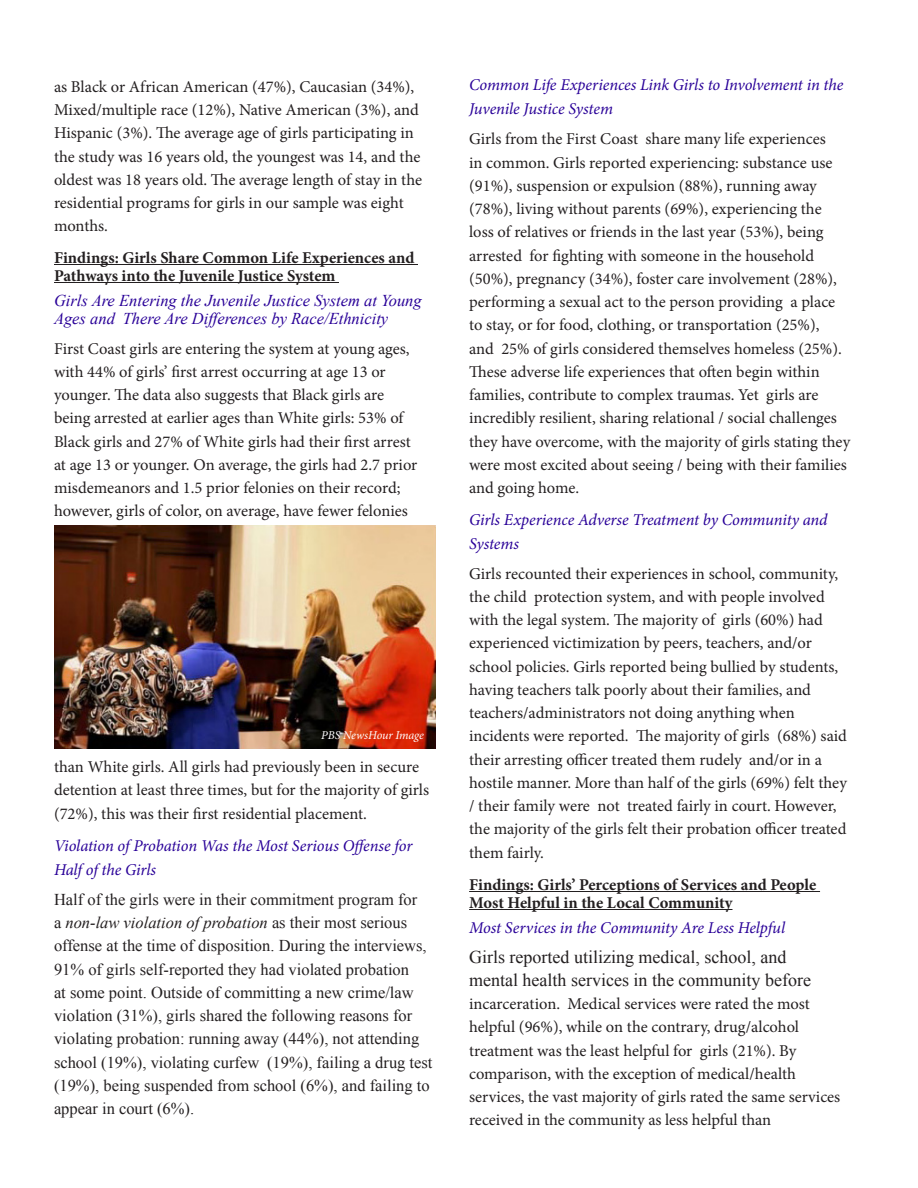
<style>
.page{position:relative;width:918px;height:1188px;background:#fff}
.page>*{position:absolute;margin:0;border:0;box-sizing:border-box;transform-origin:0 0}
.PathwayParagraphy{font:18px/23.2px "Times New Roman";color:#231f20}
.PathwayParagraphy-2{font:16.5px/23.2px "Minion Pro";color:#231f20}
.PathwayParagraphy-3{font:16.5px/23.2px "Times New Roman";color:#231f20}
.Secondary_Headline{font:16.5px/23.2px "Minion Pro";letter-spacing:-.005em;color:#231f20}
.PathwayParagraphy-4{font:italic 16.5px/24px "Minion Pro";letter-spacing:-.01em;color:#290098}
.PathwayParagraphy-5{font:700 16.5px/18px "Minion Pro";color:#231f20}
.PathwayParagraphy-6{font:italic 16.5px/18px "Times New Roman";color:#290098}
.PathwayParagraphy-7{font:italic 12px "Minion Pro";letter-spacing:-.01em;color:#fff}
.s1{font-style:italic}
</style>
<div class="page">
<hr style="left:54px;top:264px;width:364px;height:1px;background:#231f20">
<hr style="left:54px;top:282px;width:285px;height:1px;background:#231f20">
<hr style="left:469px;top:891px;width:351px;height:1px;background:#231f20">
<hr style="left:469px;top:909px;width:263px;height:1px;background:#231f20">
<img style="left:54px;top:526px;width:381px;height:222px">
<p class="Secondary_Headline" style="left:54px;top:75px;width:370px">as Black or African American (47%), Caucasian (34%), Mixed/multiple race (12%), Native American (3%), and Hispanic (3%). The average age of girls participating in the study was 16 years old, the youngest was 14, and the oldest was 18 years old. The average length of stay in the residential programs for girls in our sample was eight months.</p>
<p class="PathwayParagraphy-5" style="left:54px;top:248px;width:362px">Findings: Girls Share Common Life Experiences and<br>Pathways into the Juvenile Justice System</p>
<p class="PathwayParagraphy-6" style="left:54px;top:291px;width:369px">Girls Are Entering the Juvenile Justice System at Young<br>Ages and There Are Differences by Race/Ethnicity</p>
<p class="PathwayParagraphy-2" style="left:54px;top:337px;width:365px">First Coast girls are entering the system at young ages, with 44% of girls’ first arrest occurring at age 13 or younger. The data also suggests that Black girls are being arrested at earlier ages than White girls: 53% of Black girls and 27% of White girls had their first arrest at age 13 or younger. On average, the girls had 2.7 prior misdemeanors and 1.5 prior felonies on their record; however, girls of color, on average, have fewer felonies</p>
<p class="PathwayParagraphy-7" style="left:321px;top:727px;width:104px">PBS NewsHour Image</p>
<p class="PathwayParagraphy-2" style="left:54px;top:755px;width:377px">than White girls. All girls had previously been in secure detention at least three times, but for the majority of girls (72%), this was their first residential placement.</p>
<p class="PathwayParagraphy-4" style="left:54px;top:834px;width:360px">Violation of Probation Was the Most Serious Offense for<br>Half of the Girls</p>
<p class="PathwayParagraphy-3" style="left:54px;top:887px;width:380px">Half of the girls were in their commitment program for<br>a <span class="s1">non-law violation of probation</span> as their most serious offense at the time of disposition. During the interviews, 91% of girls self-reported they had violated probation<br>at some point. Outside of committing a new crime/law violation (31%), girls shared the following reasons for violating probation: running away (44%), not attending school (19%), violating curfew (19%), failing a drug test (19%), being suspended from school (6%), and failing to appear in court (6%).</p>
<p class="PathwayParagraphy-4" style="left:469px;top:73px;width:376px">Common Life Experiences Link Girls to Involvement in the<br>Juvenile Justice System</p>
<p class="PathwayParagraphy-2" style="left:469px;top:128px;width:383px">Girls from the First Coast share many life experiences<br>in common. Girls reported experiencing: substance use (91%), suspension or expulsion (88%), running away (78%), living without parents (69%), experiencing the loss of relatives or friends in the last year (53%), being arrested for fighting with someone in the household (50%), pregnancy (34%), foster care involvement (28%), performing a sexual act to the person providing a place to stay, or for food, clothing, or transportation (25%),<br>and 25% of girls considered themselves homeless (25%).<br>These adverse life experiences that often begin within families, contribute to complex traumas. Yet girls are incredibly resilient, sharing relational / social challenges they have overcome, with the majority of girls stating they were most excited about seeing / being with their families and going home.</p>
<p class="PathwayParagraphy-4" style="left:469px;top:507px;width:360px">Girls Experience Adverse Treatment by Community and<br>Systems</p>
<p class="PathwayParagraphy-2" style="left:469px;top:562px;width:379px">Girls recounted their experiences in school, community, the child protection system, and with people involved with the legal system. The majority of girls (60%) had experienced victimization by peers, teachers, and/or school policies. Girls reported being bullied by students, having teachers talk poorly about their families, and teachers/administrators not doing anything when incidents were reported. The majority of girls (68%) said their arresting officer treated them rudely and/or in a hostile manner. More than half of the girls (69%) felt they / their family were not treated fairly in court. However, the majority of the girls felt their probation officer treated them fairly.</p>
<p class="PathwayParagraphy-5" style="left:469px;top:875px;width:349px">Findings: Girls’ Perceptions of Services and People<br>Most Helpful in the Local Community</p>
<p class="PathwayParagraphy-4" style="left:469px;top:915px;width:318px">Most Services in the Community Are Less Helpful</p>
<p class="PathwayParagraphy" style="left:469px;top:945px;width:343px">Girls reported utilizing medical, school, and mental health services in the community before</p>
<p class="PathwayParagraphy-2" style="left:469px;top:992px;width:373px">incarceration. Medical services were rated the most helpful (96%), while on the contrary, drug/alcohol treatment was the least helpful for girls (21%). By comparison, with the exception of medical/health services, the vast majority of girls rated the same services received in the community as less helpful than</p>
</div>
